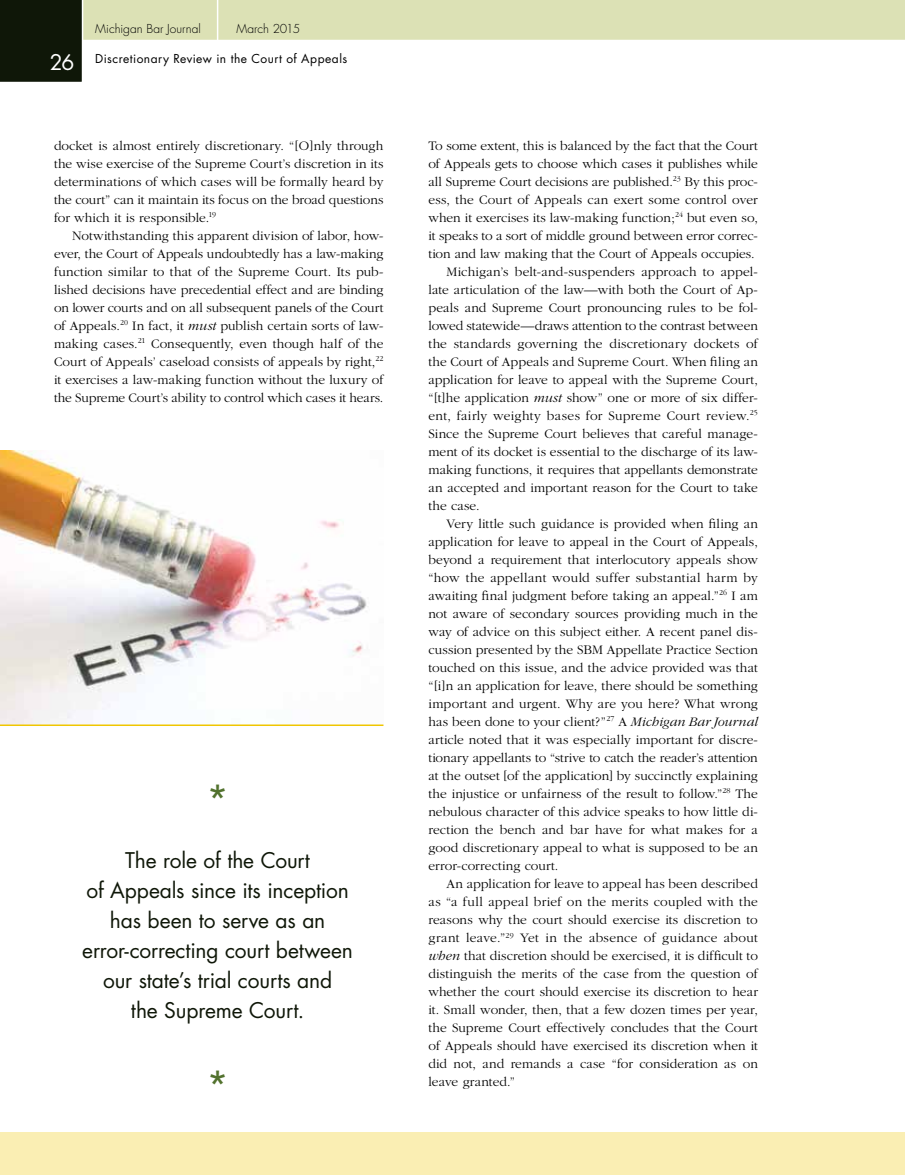
<style>
.page{position:relative;width:905px;height:1175px;background:#fff}
.page>*{position:absolute;margin:0;border:0;box-sizing:border-box;transform-origin:0 0}
.t1{font:39px "Futura";color:#52722e}
.t2{font:21px/30px "Futura";letter-spacing:-.005em;color:#0f1708;text-align:center}
.t3{font:21px "Futura";color:#fff}
.t4{font:300 13.5px/18px "Garamond";letter-spacing:.005em;color:#000;text-align:justify}
.t5{font:300 13.5px "Garamond";letter-spacing:.025em;color:#000}
.t6{font:12px "Futura";letter-spacing:.035em;color:#000}
.t7{font:300 12px "Futura";color:#000}
.s1{font-style:italic}
</style>
<div class="page">
<svg style="left:0;top:0;width:904px;height:82px"></svg>
<hr style="left:217px;top:0;width:1px;height:40px;background:#fff">
<div style="left:0;top:1132px;width:904px;height:42px;background:#faeeb3"></div>
<img style="left:0;top:451px;width:368px;height:273px">
<hr style="left:0;top:724px;width:383px;height:2px;background:#f0c601">
<h2 class="t3" style="left:50px;top:48px;width:26px">26</h2>
<p class="t7" style="left:95px;top:21px;width:107px">Michigan Bar Journal</p>
<p class="t7" style="left:236px;top:21px;width:65px">March 2015</p>
<p class="t6" style="left:95px;top:51px;width:253px">Discretionary Review in the Court of Appeals</p>
<p class="t4" style="left:54px;top:137px;width:331px">docket is almost entirely discretionary. “[O]nly through the wise exercise of the Supreme Court’s discretion in its determinations of which cases will be formally heard by the court” can it maintain its focus on the broad questions for which it is responsible.<sup>19</sup></p>
<p class="t4" style="left:54px;top:227px;width:331px;text-indent:18px">Notwithstanding this apparent division of labor, how&shy;ever, the Court of Appeals undoubtedly has a law-making function similar to that of the Supreme Court. Its pub&shy;lished decisions have precedential effect and are binding on lower courts and on all subsequent panels of the Court of Appeals.<sup>20</sup> In fact, it <span class="s1">must</span> publish certain sorts of law&shy;making cases.<sup>21</sup> Consequently, even though half of the Court of Appeals’ caseload consists of appeals by right,<sup>22 </sup>it exercises a law-making function without the luxury of the Supreme Court’s ability to control which cases it hears.</p>
<h1 class="t1" style="left:206px;top:773px;width:25px">*</h1>
<h2 class="t2" style="left:82px;top:845px;width:272px">The role of the Court<br>of Appeals since its inception has been to serve as an error-correcting court between our state’s trial courts and<br>the Supreme Court.</h2>
<h1 class="t1" style="left:206px;top:1058px;width:25px">*</h1>
<p class="t4" style="left:428px;top:137px;width:331px">To some extent, this is balanced by the fact that the Court</p>
<p class="t4" style="left:428px;top:155px;width:331px">of Appeals gets to choose which cases it publishes while</p>
<p class="t4" style="left:428px;top:173px;width:331px">all Supreme Court decisions are published.<sup>23</sup> By this proc-</p>
<p class="t4" style="left:428px;top:191px;width:331px">ess, the Court of Appeals can exert some control over</p>
<p class="t4" style="left:428px;top:209px;width:331px">when it exercises its law-making function;<sup>24</sup> but even so,</p>
<p class="t4" style="left:428px;top:227px;width:331px">it speaks to a sort of middle ground between error correc-</p>
<p class="t4" style="left:428px;top:245px;width:327px">tion and law making that the Court of Appeals occupies.</p>
<p class="t4" style="left:446px;top:263px;width:313px">Michigan’s belt-and-suspenders approach to appel-</p>
<p class="t4" style="left:428px;top:281px;width:331px">late articulation of the law—with both the Court of Ap-</p>
<p class="t4" style="left:428px;top:299px;width:331px">peals and Supreme Court pronouncing rules to be fol-</p>
<p class="t4" style="left:428px;top:317px;width:331px">lowed statewide—draws attention to the contrast between</p>
<p class="t4" style="left:428px;top:335px;width:331px">the standards governing the discretionary dockets of</p>
<p class="t4" style="left:428px;top:353px;width:331px">the Court of Appeals and Supreme Court. When filing an</p>
<p class="t4" style="left:428px;top:371px;width:331px">application for leave to appeal with the Supreme Court,</p>
<p class="t4" style="left:428px;top:389px;width:331px">“[t]he application <span class="s1">must</span> show” one or more of six differ-</p>
<p class="t5" style="left:428px;top:408px;width:331px">ent, fairly weighty bases for Supreme Court review.<sup>25</sup></p>
<p class="t4" style="left:428px;top:425px;width:331px">Since the Supreme Court believes that careful manage-</p>
<p class="t4" style="left:428px;top:443px;width:330px">ment of its docket is essential to the discharge of its law-</p>
<p class="t4" style="left:428px;top:461px;width:331px">making functions, it requires that appellants demonstrate</p>
<p class="t4" style="left:428px;top:479px;width:331px">an accepted and important reason for the Court to take</p>
<p class="t4" style="left:428px;top:497px;width:53px">the case.</p>
<p class="t4" style="left:446px;top:515px;width:313px">Very little such guidance is provided when filing an</p>
<p class="t4" style="left:428px;top:533px;width:331px">application for leave to appeal in the Court of Appeals,</p>
<p class="t4" style="left:428px;top:551px;width:331px">beyond a requirement that interlocutory appeals show</p>
<p class="t5" style="left:428px;top:570px;width:331px">“how the appellant would suffer substantial harm by</p>
<p class="t4" style="left:428px;top:587px;width:331px">awaiting final judgment before taking an appeal.”<sup>26</sup> I am</p>
<p class="t4" style="left:428px;top:605px;width:331px">not aware of secondary sources providing much in the</p>
<p class="t4" style="left:428px;top:623px;width:331px">way of advice on this subject either. A recent panel dis-</p>
<p class="t4" style="left:428px;top:641px;width:331px">cussion presented by the SBM Appellate Practice Section</p>
<p class="t4" style="left:428px;top:659px;width:331px">touched on this issue, and the advice provided was that</p>
<p class="t4" style="left:428px;top:677px;width:331px">“[i]n an application for leave, there should be something</p>
<p class="t4" style="left:428px;top:695px;width:331px">important and urgent. Why are you here? What wrong</p>
<p class="t4" style="left:428px;top:713px;width:331px">has been done to your client?”<sup>27</sup> A <span class="s1">Michigan Bar Journal</span></p>
<p class="t4" style="left:428px;top:731px;width:331px">article noted that it was especially important for discre-</p>
<p class="t4" style="left:428px;top:749px;width:331px">tionary appellants to “strive to catch the reader’s attention</p>
<p class="t4" style="left:428px;top:767px;width:331px">at the outset [of the application] by succinctly explaining</p>
<p class="t4" style="left:428px;top:785px;width:331px">the injustice or unfairness of the result to follow.”<sup>28</sup> The</p>
<p class="t4" style="left:428px;top:803px;width:331px">nebulous character of this advice speaks to how little di-</p>
<p class="t4" style="left:428px;top:821px;width:331px">rection the bench and bar have for what makes for a</p>
<p class="t4" style="left:428px;top:839px;width:331px">good discretionary appeal to what is supposed to be an</p>
<p class="t4" style="left:428px;top:857px;width:131px">error-correcting court.</p>
<p class="t4" style="left:446px;top:875px;width:313px">An application for leave to appeal has been described</p>
<p class="t4" style="left:428px;top:893px;width:331px">as “a full appeal brief on the merits coupled with the</p>
<p class="t4" style="left:428px;top:911px;width:331px">reasons why the court should exercise its discretion to</p>
<p class="t4" style="left:428px;top:929px;width:331px">grant leave.”<sup>29</sup> Yet in the absence of guidance about</p>
<p class="t4" style="left:428px;top:947px;width:331px"><span class="s1">when</span> that discretion should be exercised, it is difficult to</p>
<p class="t4" style="left:428px;top:965px;width:331px">distinguish the merits of the case from the question of</p>
<p class="t4" style="left:428px;top:983px;width:331px">whether the court should exercise its discretion to hear</p>
<p class="t4" style="left:428px;top:1001px;width:331px">it. Small wonder, then, that a few dozen times per year,</p>
<p class="t4" style="left:428px;top:1019px;width:331px">the Supreme Court effectively concludes that the Court</p>
<p class="t4" style="left:428px;top:1037px;width:331px">of Appeals should have exercised its discretion when it</p>
<p class="t4" style="left:428px;top:1055px;width:331px">did not, and remands a case “for consideration as on</p>
<p class="t4" style="left:428px;top:1073px;width:88px">leave granted.”</p>
</div>
